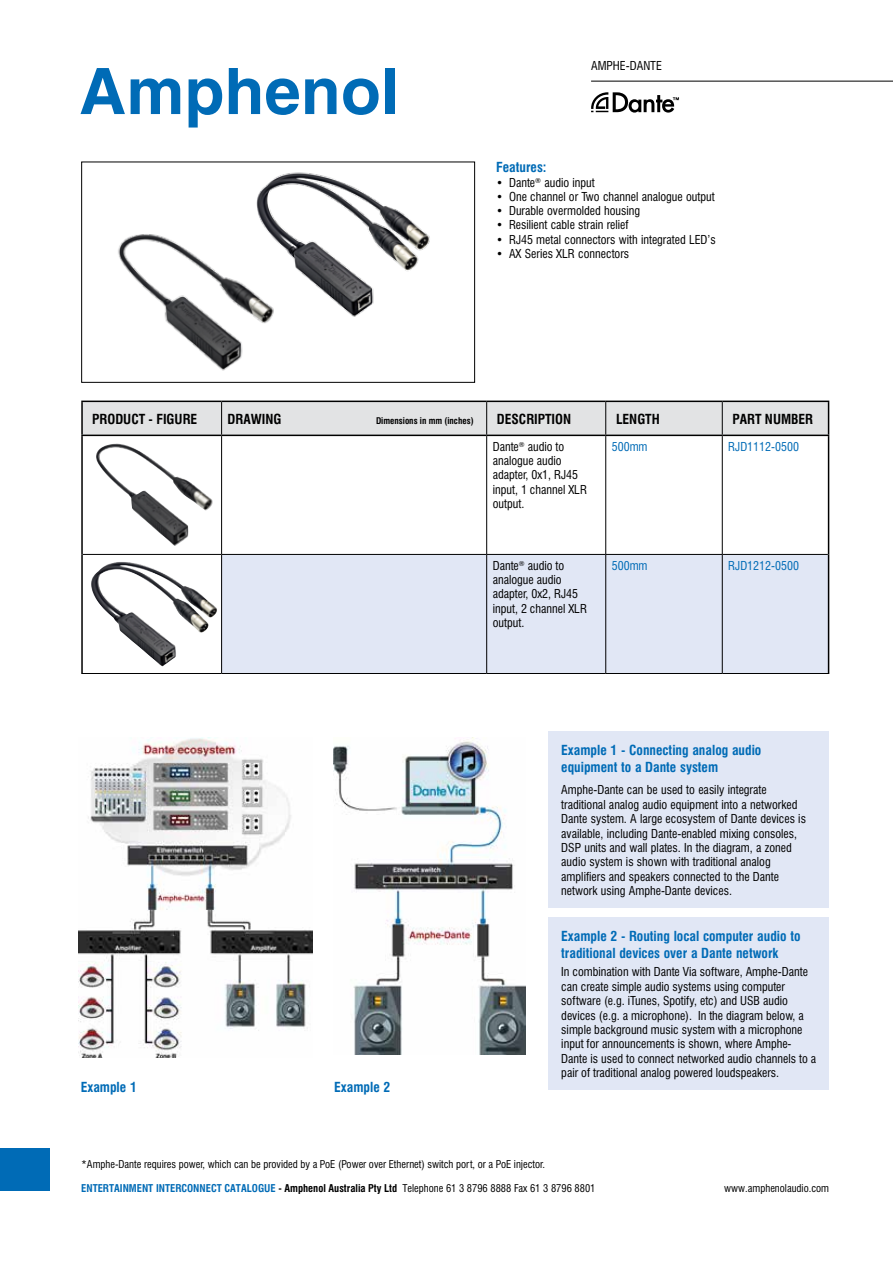
<style>
.page{position:relative;width:893px;height:1263px;background:#fff}
.page>*{position:absolute;margin:0;border:0;box-sizing:border-box;transform-origin:0 0}
.t1{font:700 condensed 13.5px/16.5px "Swiss 721 BT";color:#006bb6}
.t2{font:700 condensed 13.5px "Swiss 721 BT";color:#000}
.t3{font:condensed 12px/14.4px "Swiss 721 BT";color:#000}
.t4{font:condensed 12px "Swiss 721 BT";color:#006bb6}
.t5{font:condensed 10.5px "Swiss 721 BT";color:#000}
.t6{font:700 condensed 10.5px "Swiss 721 BT";color:#006bb6}
.t7{font:700 condensed 9px "Swiss 721 BT";color:#000}
.s1{color:#000}
.s2{font-weight:400;color:#000}
</style>
<div class="page">
<div style="left:0;top:1149px;width:50px;height:42px;background:#006bb6"></div>
<svg style="left:81px;top:68px;width:44px;height:46px"></svg>
<svg style="left:131px;top:78px;width:49px;height:36px"></svg>
<svg style="left:189px;top:78px;width:33px;height:50px"></svg>
<svg style="left:229px;top:68px;width:31px;height:46px"></svg>
<svg style="left:266px;top:78px;width:33px;height:37px"></svg>
<svg style="left:305px;top:78px;width:31px;height:36px"></svg>
<svg style="left:343px;top:78px;width:36px;height:37px"></svg>
<div style="left:385px;top:68px;width:10px;height:46px;background:#006bb6"></div>
<div style="left:81px;top:162px;width:394px;height:221px;border:1px solid #000"></div>
<div style="left:83px;top:402px;width:745px;height:33px;background:#e2e3e4"></div>
<div style="left:222px;top:555px;width:606px;height:118px;background:#e1e7f5"></div>
<hr style="left:81px;top:401px;width:141px;height:1px;background:#000">
<hr style="left:81px;top:402px;width:2px;height:33px;background:#000">
<hr style="left:222px;top:401px;width:265px;height:1px;background:#000">
<hr style="left:487px;top:401px;width:119px;height:1px;background:#000">
<hr style="left:606px;top:401px;width:116px;height:1px;background:#000">
<hr style="left:722px;top:401px;width:107px;height:1px;background:#000">
<hr style="left:828px;top:402px;width:1px;height:33px;background:#000">
<hr style="left:81px;top:436px;width:2px;height:118px;background:#000">
<hr style="left:828px;top:436px;width:1px;height:118px;background:#000">
<hr style="left:81px;top:554px;width:2px;height:119px;background:#000">
<hr style="left:828px;top:554px;width:1px;height:119px;background:#000">
<hr style="left:221px;top:402px;width:1px;height:33px;background:#000">
<hr style="left:486px;top:402px;width:1px;height:33px;background:#000">
<hr style="left:605px;top:402px;width:1px;height:33px;background:#000">
<hr style="left:722px;top:402px;width:1px;height:33px;background:#000">
<hr style="left:81px;top:435px;width:141px;height:1px;background:#000">
<hr style="left:222px;top:435px;width:265px;height:1px;background:#000">
<hr style="left:487px;top:435px;width:119px;height:1px;background:#000">
<hr style="left:606px;top:435px;width:116px;height:1px;background:#000">
<hr style="left:722px;top:435px;width:107px;height:1px;background:#000">
<hr style="left:221px;top:436px;width:1px;height:118px;background:#000">
<hr style="left:486px;top:436px;width:1px;height:118px;background:#000">
<hr style="left:605px;top:436px;width:1px;height:118px;background:#000">
<hr style="left:722px;top:436px;width:1px;height:118px;background:#000">
<hr style="left:83px;top:554px;width:139px;height:1px;background:#000">
<hr style="left:222px;top:554px;width:265px;height:1px;background:#000">
<hr style="left:221px;top:555px;width:1px;height:118px;background:#000">
<hr style="left:487px;top:554px;width:119px;height:1px;background:#000">
<hr style="left:486px;top:555px;width:1px;height:118px;background:#000">
<hr style="left:81px;top:673px;width:141px;height:1px;background:#000">
<hr style="left:222px;top:673px;width:265px;height:1px;background:#000">
<hr style="left:487px;top:673px;width:119px;height:1px;background:#000">
<hr style="left:606px;top:554px;width:116px;height:1px;background:#000">
<hr style="left:605px;top:555px;width:1px;height:118px;background:#000">
<hr style="left:722px;top:554px;width:106px;height:1px;background:#000">
<hr style="left:722px;top:555px;width:1px;height:118px;background:#000">
<hr style="left:606px;top:673px;width:116px;height:1px;background:#000">
<hr style="left:722px;top:673px;width:107px;height:1px;background:#000">
<img style="left:96px;top:444px;width:117px;height:102px">
<img style="left:91px;top:562px;width:126px;height:104px">
<img style="left:333px;top:737px;width:193px;height:317px">
<div style="left:549px;top:731px;width:280px;height:177px;background:#e1e7f5"></div>
<div style="left:549px;top:918px;width:280px;height:172px;background:#e1e7f5"></div>
<img style="left:78px;top:738px;width:235px;height:319px">
<hr style="left:591px;top:81px;width:302px;height:1px;background:#000">
<svg style="left:591px;top:92px;width:88px;height:21px"></svg>
<img style="left:81px;top:217px;width:239px;height:165px">
<img style="left:231px;top:172px;width:199px;height:149px">
<p class="t3" style="left:591px;top:58px;width:72px">AMPHE-DANTE</p>
<p class="t1" style="left:496px;top:159px;width:52px">Features:</p>
<p class="t3" style="left:496px;top:175px;width:100px">• Dante<sup>®</sup> audio input</p>
<p class="t3" style="left:496px;top:189px;width:220px">• One channel or Two channel analogue output</p>
<p class="t3" style="left:496px;top:204px;width:146px">• Durable overmolded housing</p>
<p class="t3" style="left:496px;top:218px;width:134px">• Resilient cable strain relief</p>
<p class="t3" style="left:496px;top:232px;width:221px">• RJ45 metal connectors with integrated LED’s</p>
<p class="t3" style="left:496px;top:246px;width:134px">• AX Series XLR connectors</p>
<p class="t2" style="left:92px;top:411px;width:106px">PRODUCT - FIGURE</p>
<p class="t2" style="left:228px;top:411px;width:55px">DRAWING</p>
<p class="t7" style="left:376px;top:415px;width:99px">Dimensions in mm (inches)</p>
<p class="t2" style="left:497px;top:411px;width:76px">DESCRIPTION</p>
<p class="t2" style="left:616px;top:411px;width:45px">LENGTH</p>
<p class="t2" style="left:732px;top:411px;width:82px">PART NUMBER</p>
<p class="t3" style="left:493px;top:439px;width:96px">Dante<sup>®</sup> audio to analogue audio adapter, 0x1, RJ45 input, 1 channel XLR output.</p>
<p class="t4" style="left:612px;top:439px;width:37px">500mm</p>
<p class="t4" style="left:728px;top:439px;width:72px">RJD1112-0500</p>
<p class="t3" style="left:493px;top:558px;width:96px">Dante<sup>®</sup> audio to analogue audio adapter, 0x2, RJ45 input, 2 channel XLR output.</p>
<p class="t4" style="left:612px;top:558px;width:37px">500mm</p>
<p class="t4" style="left:728px;top:558px;width:72px">RJD1212-0500</p>
<p class="t1" style="left:81px;top:1079px;width:57px">Example 1</p>
<p class="t1" style="left:334px;top:1079px;width:57px">Example 2</p>
<p class="t1" style="left:561px;top:742px;width:202px">Example 1 - Connecting analog audio equipment to a Dante system</p>
<p class="t3" style="left:561px;top:783px;width:246px">Amphe-Dante can be used to easily integrate traditional analog audio equipment into a networked Dante system. A large ecosystem of Dante devices is available, including Dante-enabled mixing consoles, DSP units and wall plates. In the diagram, a zoned audio system is shown with traditional analog amplifiers and speakers connected to the Dante network using Amphe-Dante devices.</p>
<p class="t1" style="left:561px;top:928px;width:241px">Example 2 - Routing local computer audio to traditional devices over a Dante network</p>
<p class="t3" style="left:561px;top:965px;width:256px">In combination with Dante Via software, Amphe-Dante can create simple audio systems using computer software (e.g. iTunes, Spotify, etc) and USB audio devices (e.g. a microphone). In the diagram below, a simple background music system with a microphone input for announcements is shown, where Amphe-Dante is used to connect networked audio channels to a pair of traditional analog powered loudspeakers.</p>
<p class="t5" style="left:82px;top:1158px;width:465px">*Amphe-Dante requires power, which can be provided by a PoE (Power over Ethernet) switch port, or a PoE injector.</p>
<p class="t6" style="left:81px;top:1182px;width:516px">ENTERTAINMENT INTERCONNECT CATALOGUE <span class="s1">- Amphenol Australia Pty Ltd</span> <span class="s2">Telephone 61 3 8796 8888 Fax 61 3 8796 8801</span></p>
<p class="t5" style="left:724px;top:1182px;width:106px">www.amphenolaudio.com</p>
</div>
